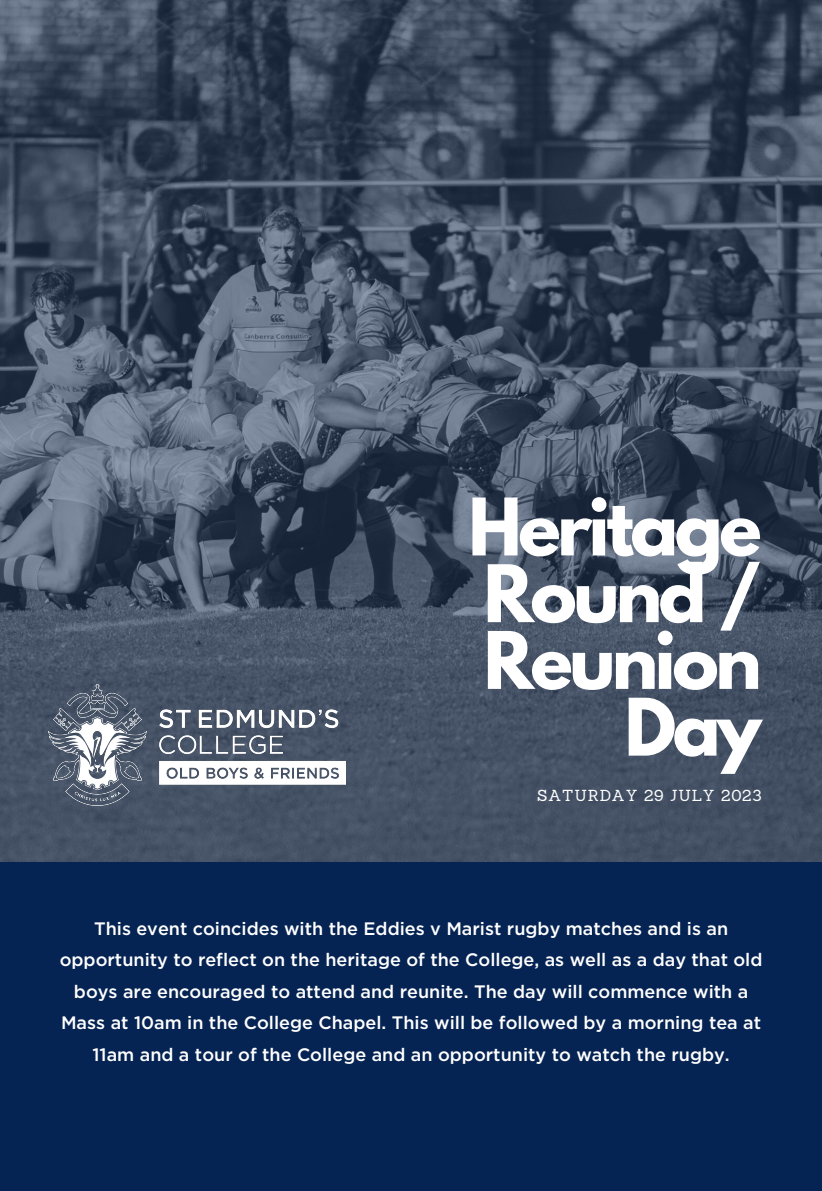
<style>
.page{position:relative;width:822px;height:1191px;background:#fff}
.page>*{position:absolute;margin:0;border:0;box-sizing:border-box;transform-origin:0 0}
.t1{font:700 70.2px/66.7px "League Spartan";letter-spacing:-.05em;color:#fff;text-align:right}
.t2{font:500 18px/31.5px "Gotham";color:#fff;text-align:center}
.t3{font:15.5px "Sanchez";letter-spacing:.05em;color:#fff}
</style>
<div class="page">
<div style="left:0;top:0;width:822px;height:1190px;background:#062453"></div>
<img style="left:0;top:0;width:822px;height:861px">
<img style="left:49px;top:684px;width:297px;height:121px">
<p class="t1" style="left:468px;top:502px;width:295px">Heritage<br>Round /<br>Reunion<br>Day</p>
<p class="t3" style="left:537px;top:785px;width:226px">SATURDAY 29 JULY 2023</p>
<p class="t2" style="left:60px;top:912px;width:704px">This event coincides with the Eddies v Marist rugby matches and is an opportunity to reflect on the heritage of the College, as well as a day that old boys are encouraged to attend and reunite. The day will commence with a Mass at 10am in the College Chapel. This will be followed by a morning tea at 11am and a tour of the College and an opportunity to watch the rugby.</p>
</div>
